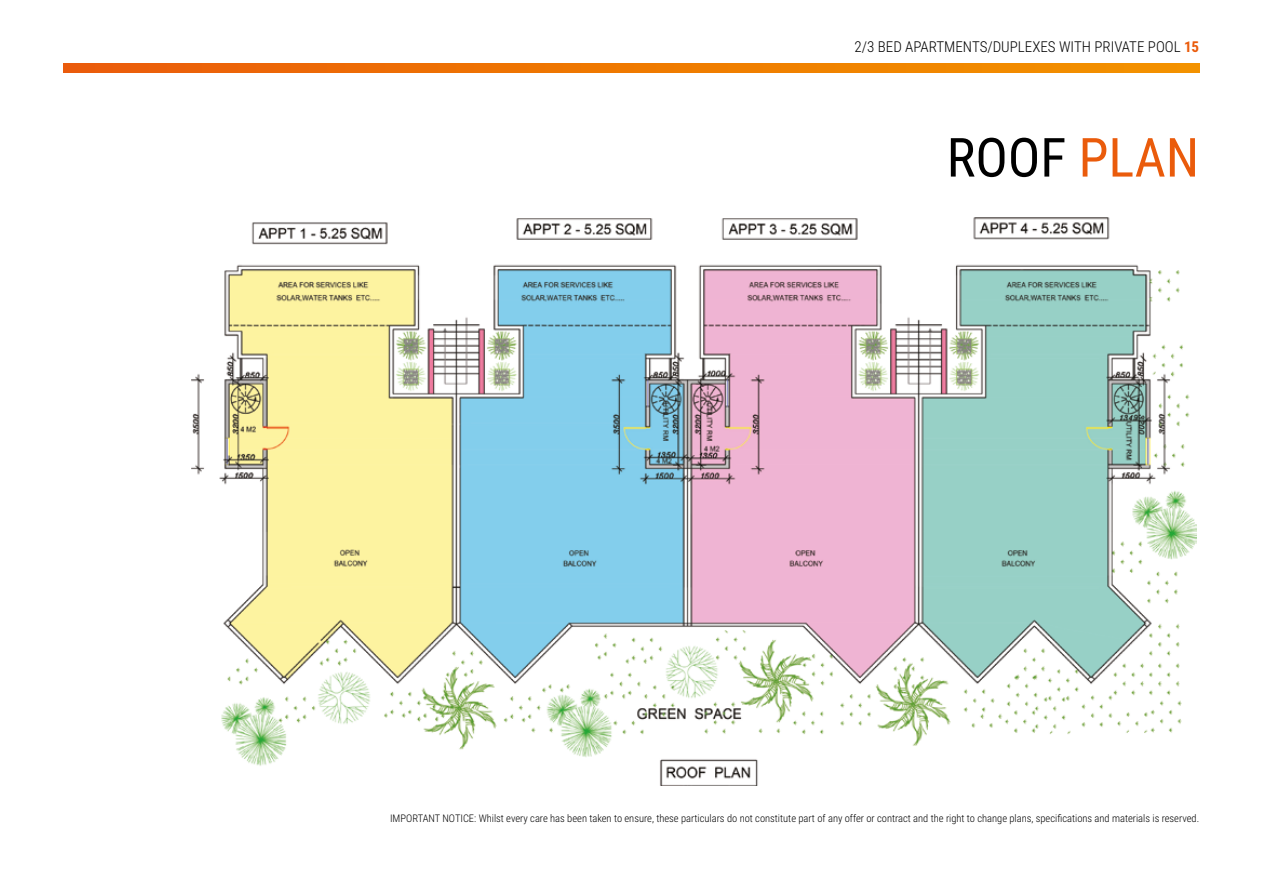
<style>
.page{position:relative;width:1263px;height:893px;background:#fff}
.page>*{position:absolute;margin:0;border:0;box-sizing:border-box;transform-origin:0 0}
.t1{font:54px "Roboto Condensed";color:#000}
.t2{font:300 15px "Roboto Condensed";color:#000}
.t3{font:300 10.5px "Roboto Condensed";color:#000}
.s1{font-weight:700;color:#ea5b0b}
.s2{color:#ea5b0b}
</style>
<div class="page">
<svg style="left:64px;top:64px;width:1135px;height:8px"></svg>
<img style="left:191px;top:217px;width:1005px;height:569px">
<h2 class="t2" style="left:854px;top:36px;width:346px">2/3 BED APARTMENTS/DUPLEXES WITH PRIVATE POOL <span class="s1">15</span></h2>
<h1 class="t1" style="left:947px;top:120px;width:254px">ROOF <span class="s2">PLAN</span></h1>
<p class="t3" style="left:390px;top:811px;width:811px">IMPORTANT NOTICE: Whilst every care has been taken to ensure, these particulars do not constitute part of any offer or contract and the right to change plans, specifications and materials is reserved.</p>
</div>
